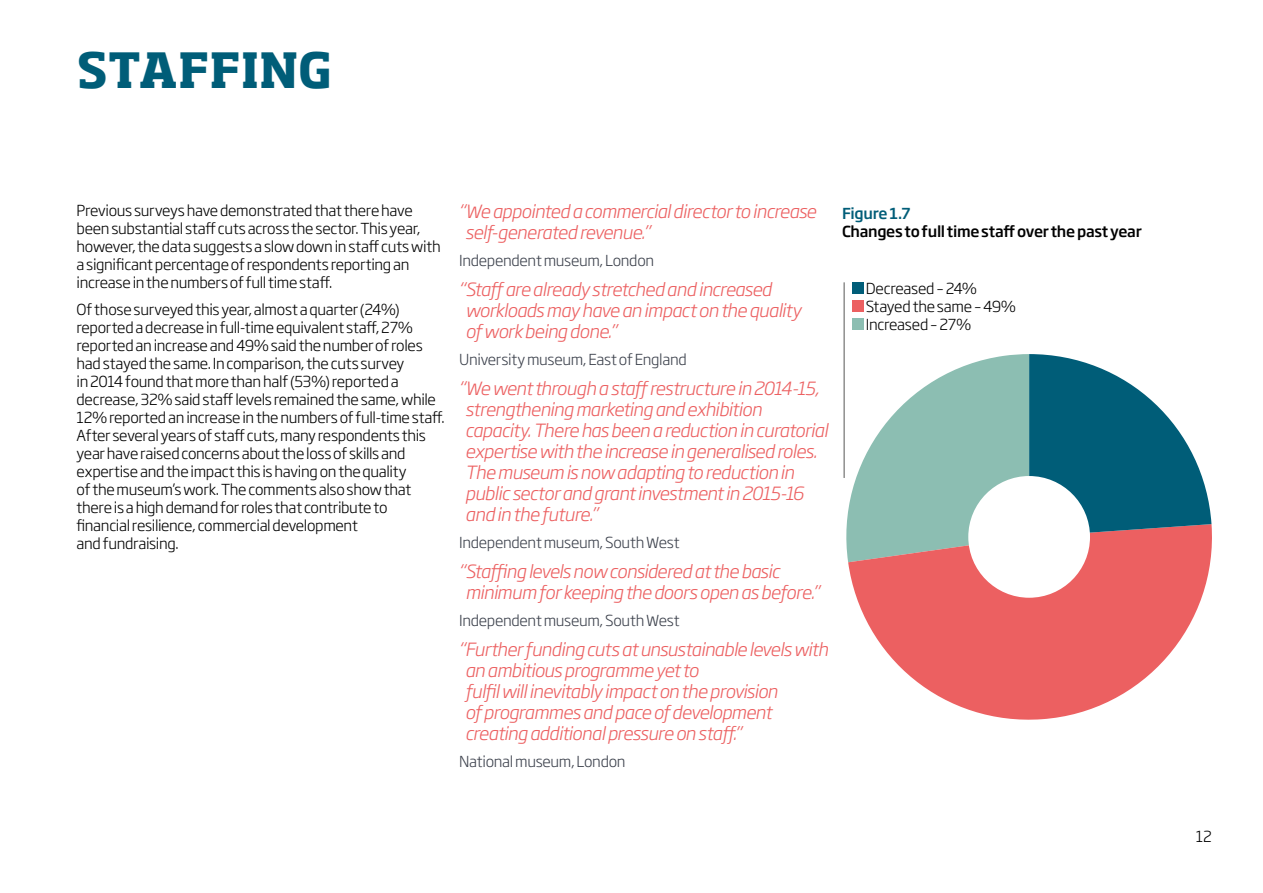
<style>
.page{position:relative;width:1263px;height:893px;background:#fff}
.page>*{position:absolute;margin:0;border:0;box-sizing:border-box;transform-origin:0 0}
.t1{font:700 48px "Soho Pro";letter-spacing:.01em;color:#005d78}
.t2{font:italic 300 18px/21px "Soho Gothic Std";letter-spacing:-.03em;color:#ec6061}
.t3{font:300 15px/18px "Soho Gothic Std";letter-spacing:-.02em;color:#000}
.t4{font:300 15px "Soho Gothic Std";letter-spacing:-.02em;color:#3c414c}
.t5{font:500 15px "Soho Gothic Std";letter-spacing:-.02em;color:#000}
.t6{font:500 15px "Soho Gothic Std";letter-spacing:-.02em;color:#005d78}
</style>
<div class="page">
<div style="left:853px;top:283px;width:11px;height:11px;background:#005d78"></div>
<div style="left:853px;top:301px;width:11px;height:11px;background:#ec6061"></div>
<div style="left:853px;top:319px;width:11px;height:11px;background:#8cbeb2"></div>
<svg style="left:848px;top:524px;width:364px;height:196px;fill:#ec6061"></svg>
<svg style="left:843px;top:354px;width:368px;height:208px"></svg>
<div style="left:968px;top:476px;width:122px;height:122px;background:#fff;border-radius:50%"></div>
<hr style="left:844px;top:282px;width:1px;height:196px;background:#575756">
<h1 class="t1" style="left:77px;top:36px;width:256px">STAFFING</h1>
<p class="t3" style="left:77px;top:202px;width:366px">Previous surveys have demonstrated that there have been substantial staff cuts across the sector. This year, however, the data suggests a slow down in staff cuts with a significant percentage of respondents reporting an increase in the numbers of full time staff.</p>
<p class="t3" style="left:77px;top:301px;width:370px">Of those surveyed this year, almost a quarter (24%) reported a decrease in full-time equivalent staff, 27% reported an increase and 49% said the number of roles had stayed the same. In comparison, the cuts survey<br>in 2014 found that more than half (53%) reported a decrease, 32% said staff levels remained the same, while 12% reported an increase in the numbers of full-time staff.<br>After several years of staff cuts, many respondents this year have raised concerns about the loss of skills and expertise and the impact this is having on the quality<br>of the museum’s work. The comments also show that there is a high demand for roles that contribute to financial resilience, commercial development<br>and fundraising.</p>
<p class="t2" style="left:465px;top:201px;width:353px;text-indent:-6px">“We appointed a commercial director to increase self-generated revenue.”</p>
<p class="t4" style="left:459px;top:251px;width:196px">Independent museum, London</p>
<p class="t2" style="left:465px;top:279px;width:337px;text-indent:-6px">“Staff are already stretched and increased workloads may have an impact on the quality of work being done.”</p>
<p class="t4" style="left:459px;top:350px;width:229px">University museum, East of England</p>
<p class="t2" style="left:465px;top:378px;width:364px;text-indent:-6px">“We went through a staff restructure in 2014-15, strengthening marketing and exhibition capacity. There has been a reduction in curatorial expertise with the increase in generalised roles.<br>The museum is now adapting to reduction in public sector and grant investment in 2015-16 and in the future.”</p>
<p class="t4" style="left:459px;top:533px;width:222px">Independent museum, South West</p>
<p class="t2" style="left:465px;top:561px;width:355px;text-indent:-6px">“Staffing levels now considered at the basic minimum for keeping the doors open as before.”</p>
<p class="t4" style="left:459px;top:611px;width:222px">Independent museum, South West</p>
<p class="t2" style="left:465px;top:639px;width:365px;text-indent:-6px">“Further funding cuts at unsustainable levels with an ambitious programme yet to<br>fulfil will inevitably impact on the provision<br>of programmes and pace of development creating additional pressure on staff.”</p>
<p class="t4" style="left:459px;top:752px;width:168px">National museum, London</p>
<p class="t6" style="left:842px;top:204px;width:70px">Figure 1.7</p>
<p class="t5" style="left:842px;top:222px;width:301px">Changes to full time staff over the past year</p>
<p class="t3" style="left:866px;top:280px;width:152px">Decreased – 24%<br>Stayed the same – 49%<br>Increased – 27%</p>
<p class="t3" style="left:1196px;top:828px;width:18px">12</p>
</div>
